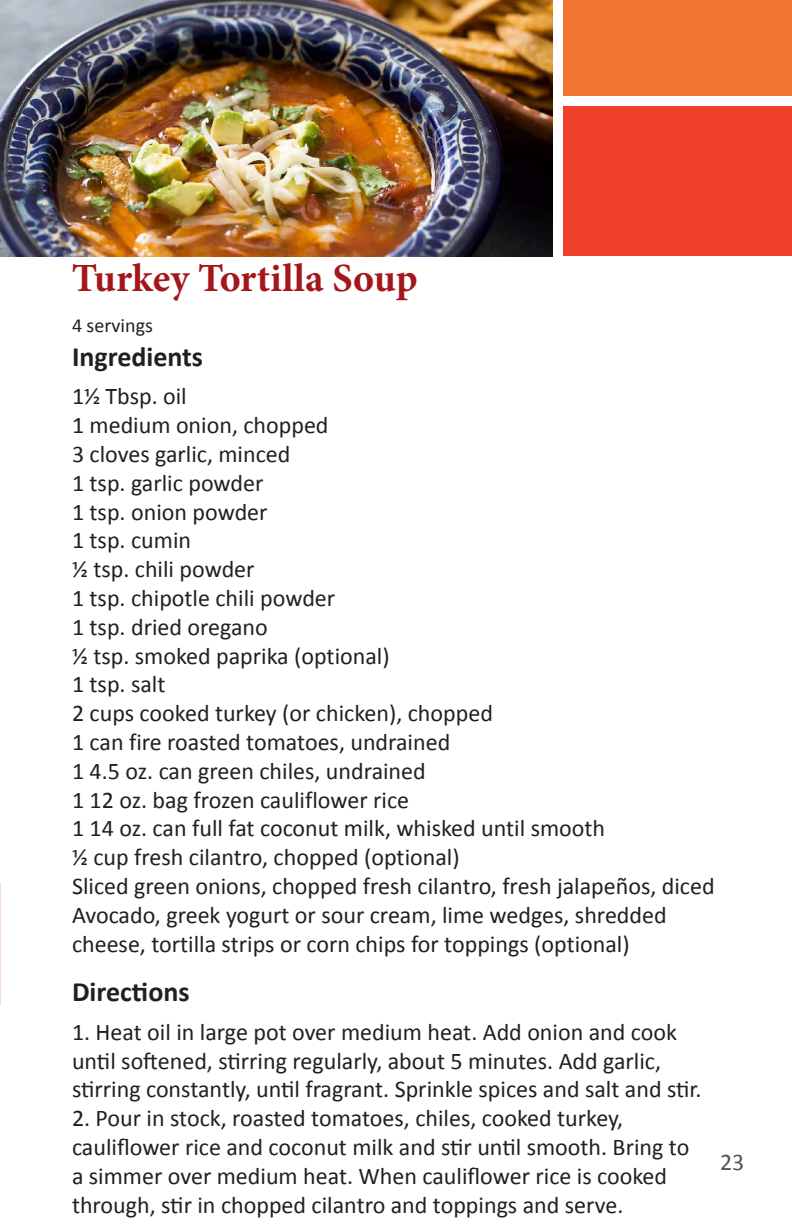
<style>
.page{position:relative;width:792px;height:1224px;background:#fff}
.page>*{position:absolute;margin:0;border:0;box-sizing:border-box;transform-origin:0 0}
.t1{font:700 40px "Minion Pro";color:#a3171b}
.t2{font:700 28px "Calibri";color:#231f20}
.t3{font:24px/28.8px "Calibri";color:#231f20}
.t4{font:24px "Calibri";color:#545557}
.t5{font:20px "Calibri";color:#231f20}
</style>
<div class="page">
<div style="left:563px;top:0;width:229px;height:95px;background:#f27831"></div>
<div style="left:563px;top:107px;width:229px;height:149px;background:#ef4129"></div>
<img style="left:0;top:0;width:552px;height:256px">
<p class="t1" style="left:72px;top:250px;width:347px">Turkey Tortilla Soup</p>
<p class="t5" style="left:72px;top:313px;width:82px">4 servings</p>
<p class="t2" style="left:72px;top:338px;width:133px">Ingredients</p>
<p class="t3" style="left:72px;top:382px;width:116px">11/2 Tbsp. oil</p>
<p class="t3" style="left:72px;top:411px;width:258px">1 medium onion, chopped</p>
<p class="t3" style="left:72px;top:440px;width:220px">3 cloves garlic, minced</p>
<p class="t3" style="left:72px;top:469px;width:193px">1 tsp. garlic powder</p>
<p class="t3" style="left:72px;top:497px;width:197px">1 tsp. onion powder</p>
<p class="t3" style="left:72px;top:526px;width:121px">1 tsp. cumin</p>
<p class="t3" style="left:72px;top:555px;width:184px">1/2 tsp. chili powder</p>
<p class="t3" style="left:72px;top:584px;width:265px">1 tsp. chipotle chili powder</p>
<p class="t3" style="left:72px;top:613px;width:197px">1 tsp. dried oregano</p>
<p class="t3" style="left:72px;top:641px;width:319px">1/2 tsp. smoked paprika (optional)</p>
<p class="t3" style="left:72px;top:670px;width:95px">1 tsp. salt</p>
<p class="t3" style="left:72px;top:699px;width:422px">2 cups cooked turkey (or chicken), chopped</p>
<p class="t3" style="left:72px;top:728px;width:380px">1 can fire roasted tomatoes, undrained</p>
<p class="t3" style="left:72px;top:757px;width:355px">1 4.5 oz. can green chiles, undrained</p>
<p class="t3" style="left:72px;top:785px;width:339px">1 12 oz. bag frozen cauliflower rice</p>
<p class="t3" style="left:72px;top:814px;width:535px">1 14 oz. can full fat coconut milk, whisked until smooth</p>
<p class="t3" style="left:72px;top:843px;width:389px">1/2 cup fresh cilantro, chopped (optional)</p>
<p class="t3" style="left:72px;top:872px;width:644px">Sliced green onions, chopped fresh cilantro, fresh jalapeños, diced<br>Avocado, greek yogurt or sour cream, lime wedges, shredded cheese, tortilla strips or corn chips for toppings (optional)</p>
<p class="t2" style="left:72px;top:974px;width:119px">Directions</p>
<p class="t3" style="left:72px;top:1018px;width:607px">1. Heat oil in large pot over medium heat. Add onion and cook until softened, stirring regularly, about 5 minutes. Add garlic,</p>
<p class="t3" style="left:72px;top:1075px;width:631px">stirring constantly, until fragrant. Sprinkle spices and salt and stir.</p>
<p class="t3" style="left:72px;top:1104px;width:553px">2. Pour in stock, roasted tomatoes, chiles, cooked turkey,</p>
<p class="t3" style="left:72px;top:1133px;width:619px">cauliflower rice and coconut milk and stir until smooth. Bring to a simmer over medium heat. When cauliflower rice is cooked through, stir in chopped cilantro and toppings and serve.</p>
<p class="t4" style="left:720px;top:1147px;width:26px">23</p>
</div>
